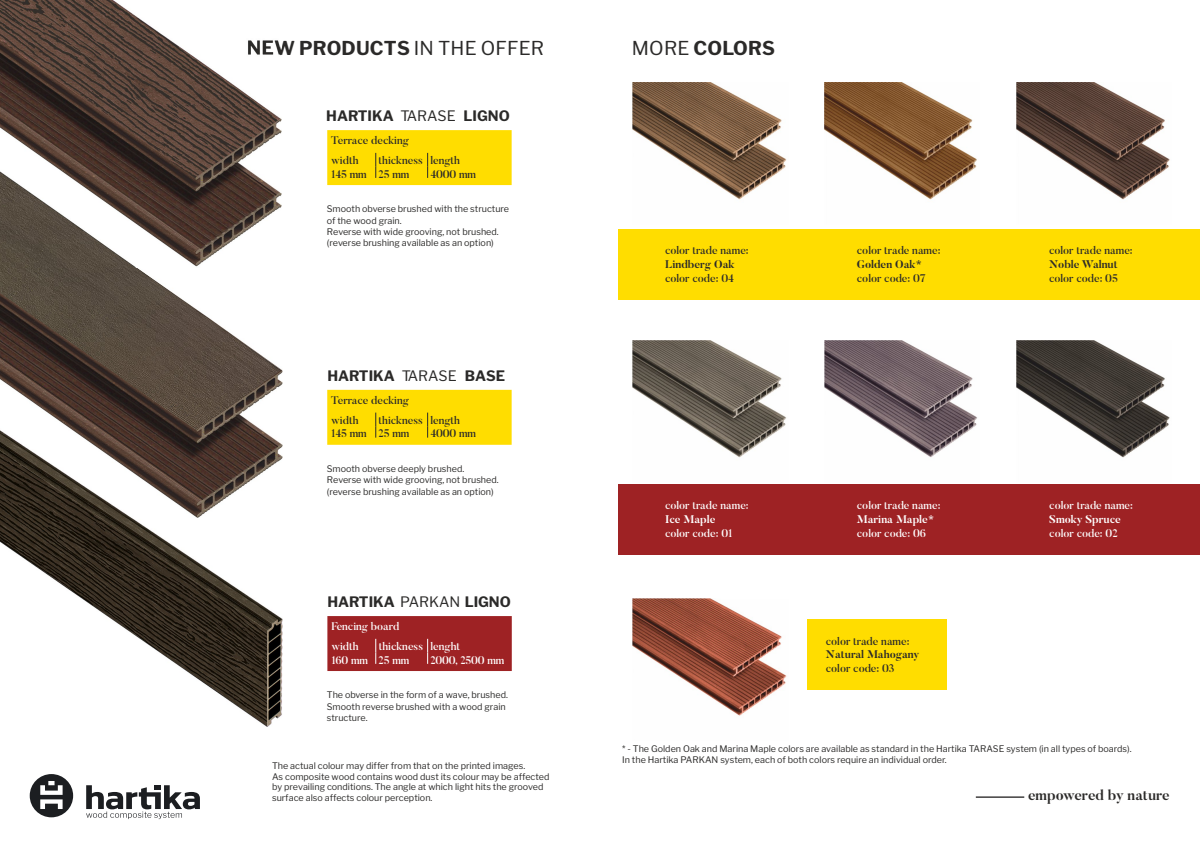
<style>
.page{position:relative;width:1200px;height:851px;background:#fff}
.page>*{position:absolute;margin:0;border:0;box-sizing:border-box;transform-origin:0 0}
.t1{font:700 19px "Libre Franklin";letter-spacing:.01em;color:#2b2a29}
.t2{font:700 14.4px "Butler";color:#2b2a29}
.t3{font:700 14.3px "Libre Franklin";color:#2b2a29}
.t4{font:500 11px/19.4px "Butler";color:#2b2a29}
.t5{font:500 11px "Butler";color:#fefefe}
.t6{font:700 11px "Butler";color:#2b2a29}
.t7{font:500 11px/19.4px "Butler";color:#fff}
.t8{font:700 11px "Butler";color:#fefefe}
.t9{font:500 11px "Butler";letter-spacing:-.02em;color:#fff}
.t10{font:9px/11.2px "Libre Franklin";color:#2b2a29}
.s1{font-weight:400}
</style>
<div class="page">
<svg style="left:86px;top:785px;width:114px;height:34px"></svg>
<svg style="left:30px;top:774px;width:43px;height:43px"></svg>
<img style="left:0;top:518px;width:282px;height:208px">
<div style="left:327px;top:130px;width:184px;height:55px;background:#fd0"></div>
<img style="left:0;top:369px;width:282px;height:148px">
<img style="left:0;top:267px;width:281px;height:163px">
<div style="left:327px;top:616px;width:184px;height:55px;background:#9e2224"></div>
<hr style="left:975px;top:796px;width:48px;height:1px;background:#2b2a29">
<img style="left:0;top:0;width:280px;height:267px">
<img style="left:632px;top:83px;width:155px;height:117px">
<img style="left:1016px;top:83px;width:154px;height:117px">
<img style="left:824px;top:83px;width:153px;height:117px">
<img style="left:632px;top:340px;width:155px;height:118px">
<img style="left:824px;top:340px;width:153px;height:117px">
<img style="left:1016px;top:340px;width:154px;height:118px">
<div style="left:618px;top:228px;width:581px;height:71px;background:#fd0"></div>
<img style="left:632px;top:598px;width:155px;height:118px">
<div style="left:807px;top:619px;width:139px;height:70px;background:#fd0"></div>
<div style="left:618px;top:483px;width:581px;height:71px;background:#9e2224"></div>
<div style="left:327px;top:390px;width:184px;height:54px;background:#fd0"></div>
<h1 class="t1" style="left:247px;top:37px;width:298px">NEW PRODUCTS <span class="s1">IN THE OFFER</span></h1>
<h3 class="t3" style="left:326px;top:107px;width:185px">HARTIKA <span class="s1">TARASE</span> LIGNO</h3>
<p class="t4" style="left:331px;top:132px;width:79px">Terrace decking width</p>
<p class="t4" style="left:331px;top:154px;width:130px;line-height:13.8px;text-indent:47px">thickness length<br>145 mm 25 mm</p>
<p class="t4" style="left:430px;top:165px;width:47px">4000 mm</p>
<p class="t10" style="left:327px;top:203px;width:184px">Smooth obverse brushed with the structure of the wood grain.<br>Reverse with wide grooving, not brushed. (reverse brushing available as an option)</p>
<h3 class="t3" style="left:327px;top:367px;width:179px">HARTIKA <span class="s1">TARASE</span> BASE</h3>
<p class="t4" style="left:331px;top:392px;width:79px">Terrace decking width</p>
<p class="t4" style="left:331px;top:414px;width:130px;line-height:13.8px;text-indent:47px">thickness length<br>145 mm 25 mm</p>
<p class="t4" style="left:430px;top:425px;width:47px">4000 mm</p>
<p class="t10" style="left:327px;top:463px;width:173px">Smooth obverse deeply brushed.<br>Reverse with wide grooving, not brushed. (reverse brushing available as an option)</p>
<h3 class="t3" style="left:327px;top:593px;width:185px">HARTIKA <span class="s1">PARKAN</span> LIGNO</h3>
<p class="t7" style="left:331px;top:618px;width:70px">Fencing board width</p>
<p class="t7" style="left:331px;top:640px;width:130px;line-height:13.8px;text-indent:47px">thickness lenght<br>160 mm 25 mm</p>
<p class="t9" style="left:430px;top:655px;width:75px">2000, 2500 mm</p>
<p class="t10" style="left:327px;top:689px;width:182px">The obverse in the form of a wave, brushed.<br>Smooth reverse brushed with a wood grain structure.</p>
<p class="t10" style="left:272px;top:759px;width:279px;line-height:10.9px">The actual colour may differ from that on the printed images.<br>As composite wood contains wood dust its colour may be affected by prevailing conditions. The angle at which light hits the grooved surface also affects colour perception.</p>
<h1 class="t1" style="left:631px;top:37px;width:144px"><span class="s1">MORE</span> COLORS</h1>
<p class="t4" style="left:665px;top:242px;width:85px">color trade name:</p>
<p class="t6" style="left:665px;top:260px;width:71px">Lindberg Oak</p>
<p class="t4" style="left:665px;top:269px;width:70px">color code: 04</p>
<p class="t4" style="left:856px;top:242px;width:85px">color trade name:</p>
<p class="t6" style="left:856px;top:260px;width:66px">Golden Oak*</p>
<p class="t4" style="left:856px;top:269px;width:71px">color code: 07</p>
<p class="t5" style="left:665px;top:501px;width:85px">color trade name:</p>
<p class="t8" style="left:665px;top:515px;width:52px">Ice Maple</p>
<p class="t5" style="left:665px;top:528px;width:69px">color code: 01</p>
<p class="t5" style="left:856px;top:501px;width:85px">color trade name:</p>
<p class="t8" style="left:856px;top:515px;width:79px">Marina Maple*</p>
<p class="t5" style="left:856px;top:528px;width:71px">color code: 06</p>
<p class="t4" style="left:825px;top:632px;width:85px">color trade name:</p>
<p class="t6" style="left:825px;top:650px;width:95px">Natural Mahogany</p>
<p class="t4" style="left:825px;top:659px;width:70px">color code: 03</p>
<p class="t4" style="left:1048px;top:242px;width:85px">color trade name:</p>
<p class="t6" style="left:1048px;top:260px;width:70px">Noble Walnut</p>
<p class="t4" style="left:1048px;top:269px;width:70px">color code: 05</p>
<p class="t5" style="left:1048px;top:501px;width:85px">color trade name:</p>
<p class="t8" style="left:1048px;top:515px;width:73px">Smoky Spruce</p>
<p class="t5" style="left:1048px;top:528px;width:70px">color code: 02</p>
<p class="t10" style="left:622px;top:742px;width:511px">* - The Golden Oak and Marina Maple colors are available as standard in the Hartika TARASE system (in all types of boards).<br>In the Hartika PARKAN system, each of both colors require an individual order.</p>
<h2 class="t2" style="left:1027px;top:789px;width:143px">empowered by nature</h2>
</div>
